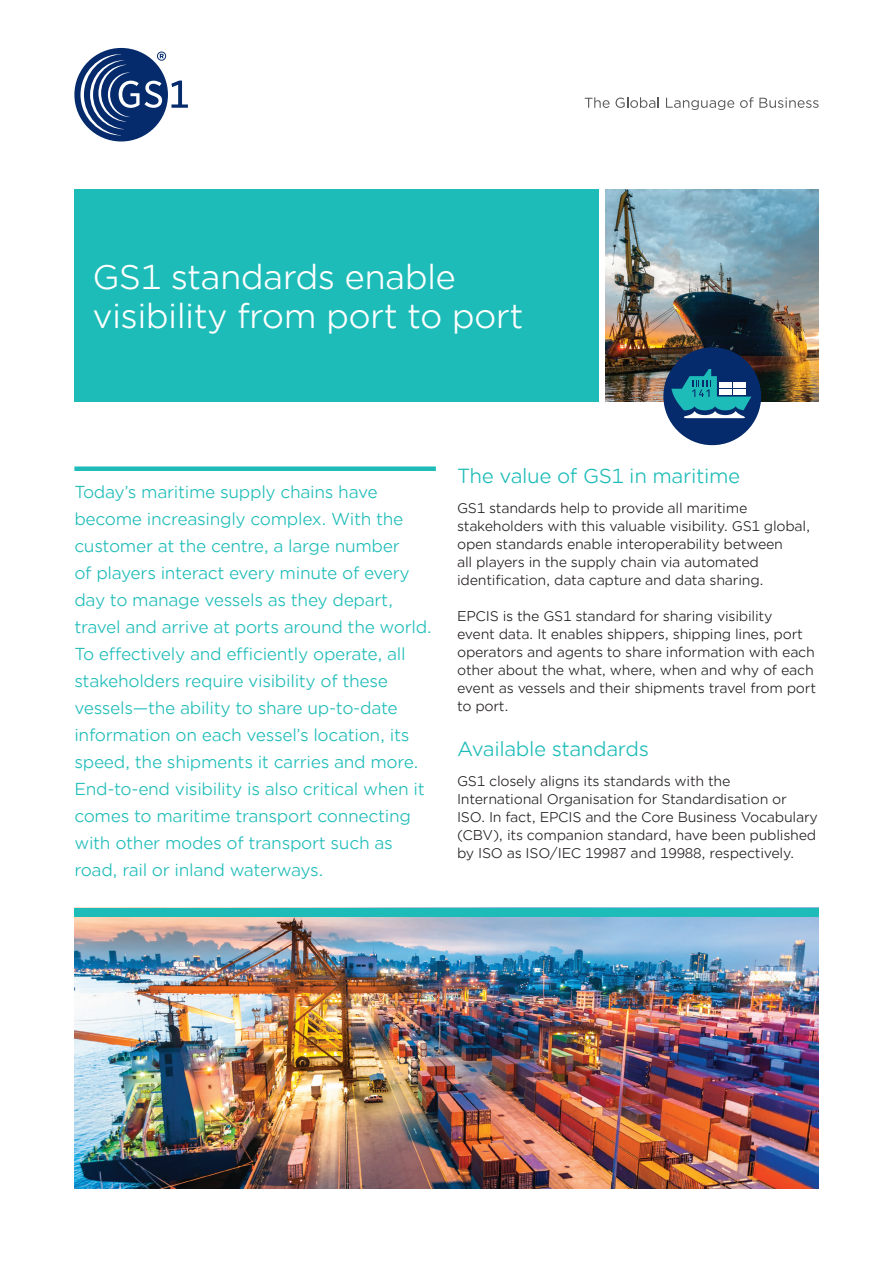
<style>
.page{position:relative;width:893px;height:1263px;background:#fff}
.page>*{position:absolute;margin:0;border:0;box-sizing:border-box;transform-origin:0 0}
.t1{font:33px/39px "Gotham Office";letter-spacing:-.02em;color:#fff}
.t2{font:19.5px "Gotham Office";letter-spacing:-.02em;color:#1dbcb8}
.t3{font:16.5px/27px "Gotham Office";letter-spacing:-.02em;color:#1dbcb8}
.t4{font:13.5px/18px "Gotham Office";letter-spacing:-.02em;color:#231f20}
</style>
<div class="page">
<svg style="left:585px;top:97px;width:74px;height:11px"></svg>
<svg style="left:666px;top:98px;width:68px;height:12px"></svg>
<svg style="left:740px;top:97px;width:79px;height:11px"></svg>
<div style="left:74px;top:48px;width:94px;height:93px;background:#052b6c;border-radius:50%"></div>
<svg style="left:80px;top:52px;width:108px;height:83px"></svg>
<div style="left:74px;top:189px;width:525px;height:213px;background:#1dbcb8"></div>
<img style="left:606px;top:189px;width:213px;height:213px">
<div style="left:663px;top:347px;width:98px;height:98px;background:#052b6c;border-radius:50%"></div>
<svg style="left:671px;top:369px;width:80px;height:49px"></svg>
<div style="left:719px;top:389px;width:13px;height:5px;background:#fff"></div>
<div style="left:734px;top:389px;width:12px;height:5px;background:#fff"></div>
<div style="left:719px;top:382px;width:13px;height:5px;background:#fff"></div>
<div style="left:734px;top:382px;width:12px;height:5px;background:#fff"></div>
<div style="left:74px;top:466px;width:362px;height:5px;background:#1dbcb8"></div>
<img style="left:74px;top:916px;width:745px;height:272px">
<div style="left:74px;top:908px;width:745px;height:8px;background:#1dbcb8"></div>
<h1 class="t1" style="left:92px;top:257px;width:433px">GS1 standards enable visibility from port to port</h1>
<p class="t3" style="left:74px;top:478px;width:359px">Today’s maritime supply chains have become increasingly complex. With the customer at the centre, a large number<br>of players interact every minute of every day to manage vessels as they depart, travel and arrive at ports around the world.<br>To effectively and efficiently operate, all stakeholders require visibility of these vessels—the ability to share up-to-date information on each vessel’s location, its speed, the shipments it carries and more.<br>End-to-end visibility is also critical when it comes to maritime transport connecting with other modes of transport such as road, rail or inland waterways.</p>
<h2 class="t2" style="left:457px;top:463px;width:285px">The value of GS1 in maritime</h2>
<p class="t4" style="left:457px;top:499px;width:355px">GS1 standards help to provide all maritime stakeholders with this valuable visibility. GS1 global, open standards enable interoperability between<br>all players in the supply chain via automated identification, data capture and data sharing.</p>
<p class="t4" style="left:457px;top:607px;width:361px">EPCIS is the GS1 standard for sharing visibility<br>event data. It enables shippers, shipping lines, port operators and agents to share information with each other about the what, where, when and why of each event as vessels and their shipments travel from port to port.</p>
<h2 class="t2" style="left:457px;top:736px;width:193px">Available standards</h2>
<p class="t4" style="left:457px;top:772px;width:362px">GS1 closely aligns its standards with the International Organisation for Standardisation or ISO. In fact, EPCIS and the Core Business Vocabulary (CBV), its companion standard, have been published by ISO as ISO/IEC 19987 and 19988, respectively.</p>
</div>
